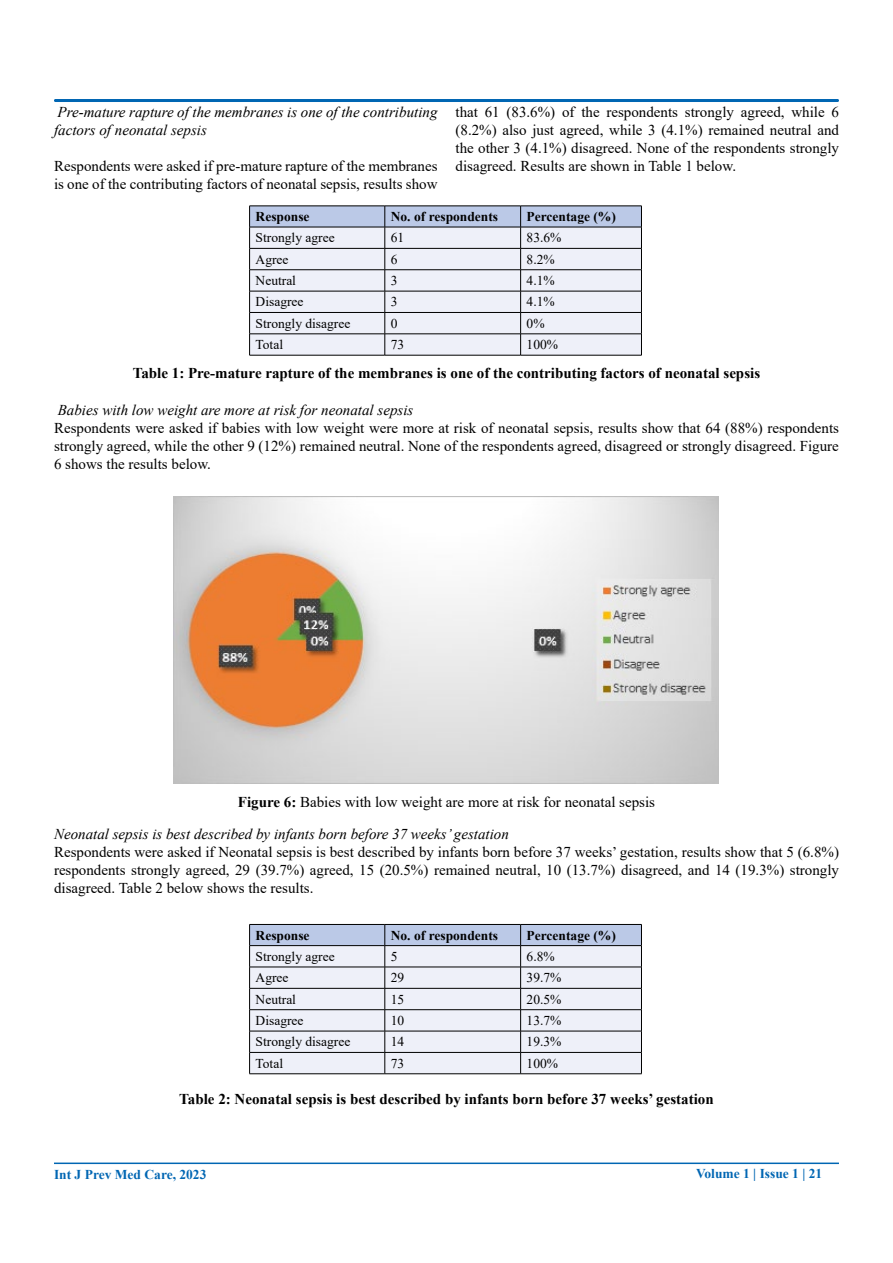
<style>
.page{position:relative;width:893px;height:1263px;background:#fff}
.page>*{position:absolute;margin:0;border:0;box-sizing:border-box;transform-origin:0 0}
.t1{font:15px/18px "Times New Roman";color:#000;text-align:justify}
.t2{font:italic 15px/18px "Times New Roman";color:#000}
.t3{font:700 15px "Times New Roman";color:#000}
.t4{font:13.5px "Times New Roman";color:#000}
.t5{font:700 13.5px "Times New Roman";color:#000}
.t6{font:700 13.5px "Times New Roman";color:#0066b3}
.s1{font-weight:700}
</style>
<div class="page">
<div style="left:54px;top:99px;width:785px;height:3px;border:2px solid #0066b3"></div>
<hr style="left:54px;top:1162px;width:785px;height:2px;background:#0066b3">
<svg style="left:249px;top:206px;width:393px;height:149px;background:#dadde8"></svg>
<hr style="left:249px;top:355px;width:136px;height:1px;background:#000">
<hr style="left:385px;top:355px;width:136px;height:1px;background:#000">
<hr style="left:521px;top:355px;width:121px;height:1px;background:#000">
<svg style="left:249px;top:924px;width:393px;height:149px;background:#d9dde8"></svg>
<hr style="left:249px;top:1073px;width:136px;height:1px;background:#000">
<hr style="left:385px;top:1073px;width:136px;height:1px;background:#000">
<hr style="left:521px;top:1073px;width:121px;height:1px;background:#000">
<img style="left:173px;top:496px;width:546px;height:287px">
<p class="t2" style="left:54px;top:103px;width:385px">Pre-mature rapture of the membranes is one of the contributing factors of neonatal sepsis</p>
<p class="t1" style="left:54px;top:157px;width:385px">Respondents were asked if pre-mature rapture of the membranes is one of the contributing factors of neonatal sepsis, results show</p>
<p class="t1" style="left:455px;top:103px;width:385px">that 61 (83.6%) of the respondents strongly agreed, while 6 (8.2%) also just agreed, while 3 (4.1%) remained neutral and the other 3 (4.1%) disagreed. None of the respondents strongly disagreed. Results are shown in Table 1 below.</p>
<p class="t5" style="left:256px;top:207px;width:55px">Response</p>
<p class="t5" style="left:391px;top:207px;width:109px">No. of respondents</p>
<p class="t5" style="left:527px;top:207px;width:91px">Percentage (%)</p>
<p class="t4" style="left:256px;top:228px;width:81px">Strongly agree</p>
<p class="t4" style="left:391px;top:228px;width:15px">61</p>
<p class="t4" style="left:527px;top:228px;width:36px">83.6%</p>
<p class="t4" style="left:256px;top:250px;width:34px">Agree</p>
<p class="t4" style="left:391px;top:250px;width:8px">6</p>
<p class="t4" style="left:527px;top:250px;width:30px">8.2%</p>
<p class="t4" style="left:256px;top:271px;width:42px">Neutral</p>
<p class="t4" style="left:391px;top:271px;width:8px">3</p>
<p class="t4" style="left:527px;top:271px;width:30px">4.1%</p>
<p class="t4" style="left:256px;top:292px;width:49px">Disagree</p>
<p class="t4" style="left:391px;top:292px;width:8px">3</p>
<p class="t4" style="left:527px;top:292px;width:30px">4.1%</p>
<p class="t4" style="left:256px;top:314px;width:96px">Strongly disagree</p>
<p class="t4" style="left:391px;top:314px;width:8px">0</p>
<p class="t4" style="left:527px;top:314px;width:19px">0%</p>
<p class="t4" style="left:256px;top:335px;width:29px">Total</p>
<p class="t4" style="left:391px;top:335px;width:15px">73</p>
<p class="t4" style="left:527px;top:335px;width:33px">100%</p>
<p class="t3" style="left:133px;top:362px;width:629px">Table 1: Pre-mature rapture of the membranes is one of the contributing factors of neonatal sepsis</p>
<p class="t2" style="left:58px;top:401px;width:357px">Babies with low weight are more at risk for neonatal sepsis</p>
<p class="t1" style="left:54px;top:419px;width:786px">Respondents were asked if babies with low weight were more at risk of neonatal sepsis, results show that 64 (88%) respondents strongly agreed, while the other 9 (12%) remained neutral. None of the respondents agreed, disagreed or strongly disagreed. Figure 6 shows the results below.</p>
<p class="t1" style="left:238px;top:792px;width:419px"><span class="s1">Figure 6:</span> Babies with low weight are more at risk for neonatal sepsis</p>
<p class="t2" style="left:54px;top:824px;width:456px">Neonatal sepsis is best described by infants born before 37 weeks’ gestation</p>
<p class="t1" style="left:54px;top:842px;width:786px">Respondents were asked if Neonatal sepsis is best described by infants born before 37 weeks’ gestation, results show that 5 (6.8%) respondents strongly agreed, 29 (39.7%) agreed, 15 (20.5%) remained neutral, 10 (13.7%) disagreed, and 14 (19.3%) strongly disagreed. Table 2 below shows the results.</p>
<p class="t5" style="left:256px;top:925px;width:55px">Response</p>
<p class="t5" style="left:391px;top:925px;width:109px">No. of respondents</p>
<p class="t5" style="left:527px;top:925px;width:91px">Percentage (%)</p>
<p class="t4" style="left:256px;top:947px;width:81px">Strongly agree</p>
<p class="t4" style="left:391px;top:947px;width:8px">5</p>
<p class="t4" style="left:527px;top:947px;width:30px">6.8%</p>
<p class="t4" style="left:256px;top:968px;width:34px">Agree</p>
<p class="t4" style="left:391px;top:968px;width:15px">29</p>
<p class="t4" style="left:527px;top:968px;width:36px">39.7%</p>
<p class="t4" style="left:256px;top:990px;width:42px">Neutral</p>
<p class="t4" style="left:391px;top:990px;width:15px">15</p>
<p class="t4" style="left:527px;top:990px;width:36px">20.5%</p>
<p class="t4" style="left:256px;top:1011px;width:49px">Disagree</p>
<p class="t4" style="left:391px;top:1011px;width:15px">10</p>
<p class="t4" style="left:527px;top:1011px;width:36px">13.7%</p>
<p class="t4" style="left:256px;top:1032px;width:96px">Strongly disagree</p>
<p class="t4" style="left:391px;top:1032px;width:15px">14</p>
<p class="t4" style="left:527px;top:1032px;width:36px">19.3%</p>
<p class="t4" style="left:256px;top:1054px;width:29px">Total</p>
<p class="t4" style="left:391px;top:1054px;width:15px">73</p>
<p class="t4" style="left:527px;top:1054px;width:33px">100%</p>
<p class="t3" style="left:179px;top:1088px;width:536px">Table 2: Neonatal sepsis is best described by infants born before 37 weeks’ gestation</p>
<p class="t6" style="left:54px;top:1164px;width:154px">Int J Prev Med Care, 2023</p>
<p class="t6" style="left:696px;top:1163px;width:128px">Volume 1 | Issue 1 | 21</p>
</div>
